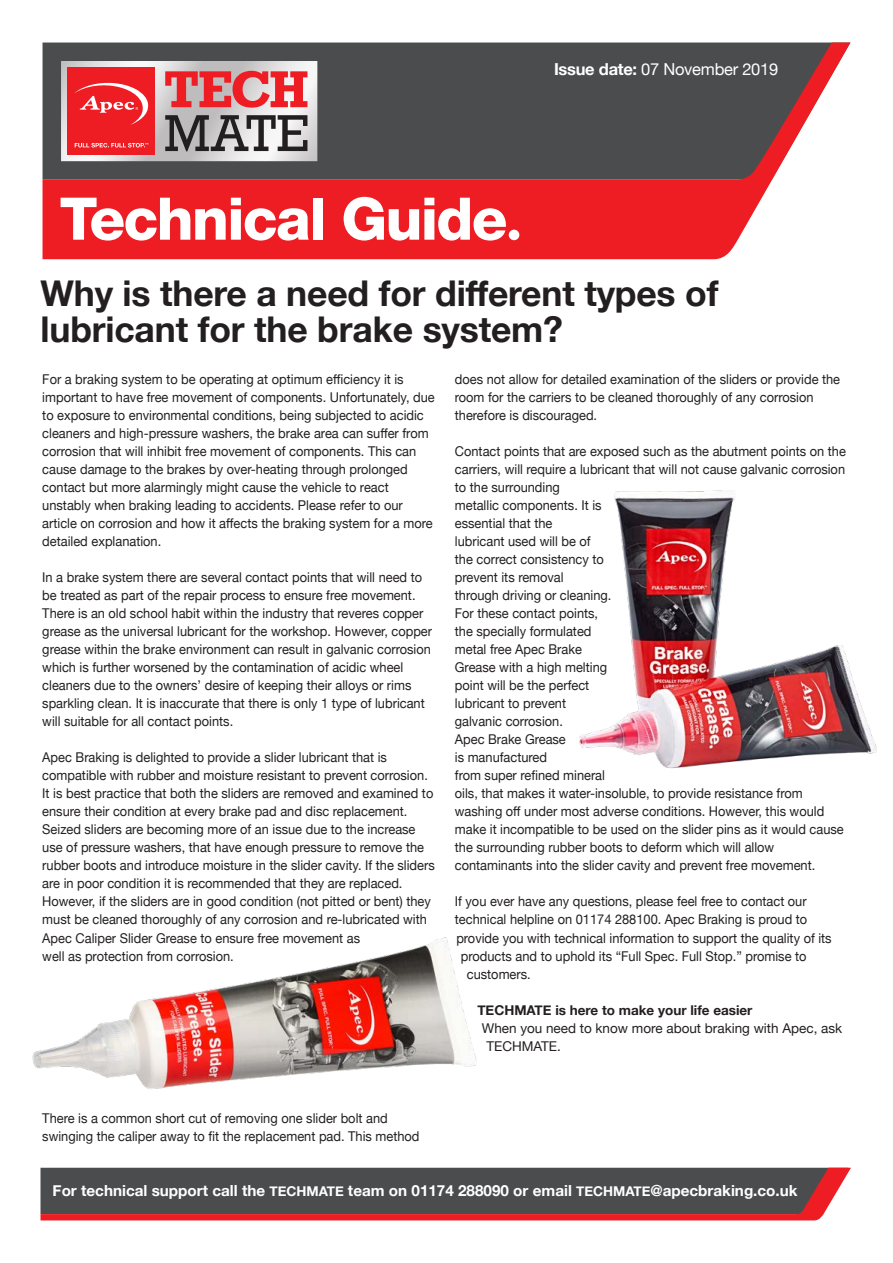
<style>
.page{position:relative;width:893px;height:1263px;background:#fff}
.page>*{position:absolute;margin:0;border:0;box-sizing:border-box;transform-origin:0 0}
.t1{font:800 58.8px "Helvetica Neue";letter-spacing:-.03em;color:#fff}
.t2{font:700 35.55px/36px "Helvetica Neue";letter-spacing:-.005em;color:#231f20}
.t3{font:16.5px "Helvetica Neue";letter-spacing:-.015em;color:#fff}
.t4{font:700 15.3px "Helvetica Neue";color:#fff}
.t5{font:13.5px/18px "Helvetica Neue";color:#231f20;scale:.95 1}
.t6{font:13.5px/18px "Helvetica Neue";color:#231f20}
.t7{font:700 13.5px "Helvetica Neue";color:#231f20}
.s1{font-weight:700}
.s2{font-family:"Vauxhall";font-weight:900}
.s3{font-size:13.5px}
</style>
<div class="page">
<svg style="left:43px;top:43px;width:807px;height:216px;background:#9b494c"></svg>
<svg style="left:61px;top:61px;width:256px;height:100px;background:#d27f82"></svg>
<svg style="left:40px;top:1168px;width:811px;height:52px;background:#64494b"></svg>
<img style="left:579px;top:490px;width:298px;height:279px">
<svg style="left:32px;top:937px;width:445px;height:152px"></svg>
<p class="t3" style="left:554px;top:57px;width:226px"><span class="s1">Issue date:</span> 07 November 2019</p>
<p class="t1" style="left:60px;top:184px;width:465px">Technical Guide<span class="s2">.</span></p>
<p class="t2" style="left:40px;top:276px;width:679px">Why is there a need for different types of lubricant for the brake system?</p>
<p class="t5" style="left:42px;top:371px;width:415px">For a braking system to be operating at optimum efficiency it is important to have free movement of components. Unfortunately, due to exposure to environmental conditions, being subjected to acidic cleaners and high-pressure washers, the brake area can suffer from corrosion that will inhibit free movement of components. This can cause damage to the brakes by over-heating through prolonged contact but more alarmingly might cause the vehicle to react unstably when braking leading to accidents. Please refer to our article on corrosion and how it affects the braking system for a more detailed explanation.</p>
<p class="t5" style="left:42px;top:569px;width:412px">In a brake system there are several contact points that will need to be treated as part of the repair process to ensure free movement.<br>There is an old school habit within the industry that reveres copper grease as the universal lubricant for the workshop. However, copper grease within the brake environment can result in galvanic corrosion which is further worsened by the contamination of acidic wheel cleaners due to the owners’ desire of keeping their alloys or rims sparkling clean. It is inaccurate that there is only 1 type of lubricant will suitable for all contact points.</p>
<p class="t5" style="left:42px;top:749px;width:415px">Apec Braking is delighted to provide a slider lubricant that is compatible with rubber and moisture resistant to prevent corrosion.<br>It is best practice that both the sliders are removed and examined to ensure their condition at every brake pad and disc replacement.<br>Seized sliders are becoming more of an issue due to the increase use of pressure washers, that have enough pressure to remove the rubber boots and introduce moisture in the slider cavity. If the sliders are in poor condition it is recommended that they are replaced.<br>However, if the sliders are in good condition (not pitted or bent) they must be cleaned thoroughly of any corrosion and re-lubricated with Apec Caliper Slider Grease to ensure free movement as<br>well as protection from corrosion.</p>
<p class="t5" style="left:455px;top:371px;width:407px">does not allow for detailed examination of the sliders or provide the room for the carriers to be cleaned thoroughly of any corrosion therefore is discouraged.</p>
<p class="t5" style="left:455px;top:443px;width:413px">Contact points that are exposed such as the abutment points on the carriers, will require a lubricant that will not cause galvanic corrosion to the surrounding<br>metallic components. It is<br>essential that the<br>lubricant used will be of<br>the correct consistency to<br>prevent its removal<br>through driving or cleaning.<br>For these contact points,<br>the specially formulated<br>metal free Apec Brake<br>Grease with a high melting<br>point will be the perfect<br>lubricant to prevent<br>galvanic corrosion.<br>Apec Brake Grease<br>is manufactured<br>from super refined mineral<br>oils, that makes it water-insoluble, to provide resistance from washing off under most adverse conditions. However, this would make it incompatible to be used on the slider pins as it would cause the surrounding rubber boots to deform which will allow contaminants into the slider cavity and prevent free movement.</p>
<p class="t5" style="left:455px;top:893px;width:372px">If you ever have any questions, please feel free to contact our</p>
<p class="t5" style="left:455px;top:911px;width:372px">technical helpline on 01174 288100. Apec Braking is proud to</p>
<p class="t5" style="left:456px;top:929px;width:397px">provide you with technical information to support the quality of its</p>
<p class="t5" style="left:461px;top:947px;width:365px">products and to uphold its “Full Spec. Full Stop.” promise to</p>
<p class="t5" style="left:467px;top:965px;width:69px">customers.</p>
<p class="t7" style="left:477px;top:999px;width:277px">TECHMATE is here to make your life easier</p>
<p class="t6" style="left:486px;top:1019px;width:357px;text-indent:-4px">When you need to know more about braking with Apec, ask<br>TECHMATE.</p>
<p class="t5" style="left:42px;top:1109px;width:399px">There is a common short cut of removing one slider bolt and swinging the caliper away to fit the replacement pad. This method</p>
<p class="t4" style="left:53px;top:1179px;width:746px">For technical support call the <span class="s3">TECHMATE</span> team on 01174 288090 or email <span class="s3">TECHMATE</span>@apecbraking.co.uk</p>
</div>
